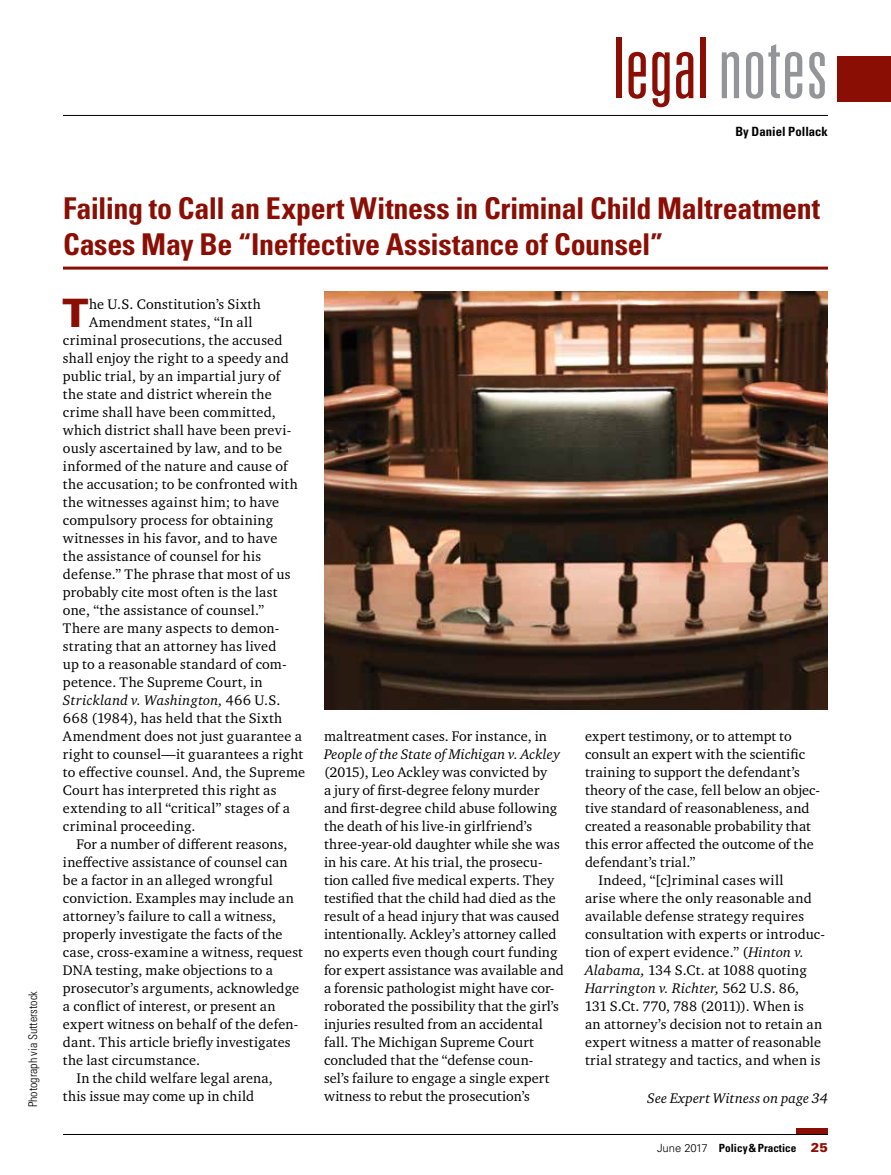
<style>
.page{position:relative;width:891px;height:1175px;background:#fff}
.page>*{position:absolute;margin:0;border:0;box-sizing:border-box;transform-origin:0 0}
.t1{font:300 ultra-condensed 84px "Univers LT Std";letter-spacing:.01em;color:#8b0e04}
.t2{font:900 39.15px "Univers LT Std";color:#8b0e04}
.t3{font:700 condensed 30px/36px "Univers LT Std";letter-spacing:-.01em;color:#8b0e04}
.t4{font:14.25px/18px "Charter ITC Pro";letter-spacing:.015em;color:#000}
.t5{font:italic 14.25px "Charter ITC Pro";letter-spacing:.015em;color:#000}
.t6{font:700 condensed 12.75px "Univers LT Std";color:#000}
.t7{font:300 condensed 12px "Univers LT Std";color:#000}
.t8{font:700 condensed 11.25px "Univers LT Std";color:#000}
.s1{color:#939598}
.s2{font-style:normal}
.s3{font-style:italic}
.s4{font-weight:300;font-stretch:normal}
.s5{font-weight:900;font-stretch:normal;font-size:12.75px;color:#8b0e04}
</style>
<div class="page">
<div style="left:796px;top:1128px;width:32px;height:6px;background:#8b0e04"></div>
<hr style="left:63px;top:1134px;width:765px;height:1px;background:#000">
<hr style="left:63px;top:115px;width:765px;height:1px;background:#000">
<div style="left:837px;top:56px;width:54px;height:45px;background:#8b0e04"></div>
<hr style="left:63px;top:266px;width:765px;height:3px;background:#8b0e04">
<img style="left:324px;top:292px;width:504px;height:417px">
<p class="t7" style="left:26px;top:1107px;width:118px;rotate:-90deg">Photograph via Sutterstock</p>
<p class="t1" style="left:613px;top:25px;width:217px">legal <span class="s1">notes</span></p>
<p class="t6" style="left:735px;top:124px;width:94px">By Daniel Pollack</p>
<p class="t3" style="left:63px;top:190px;width:759px">Failing to Call an Expert Witness in Criminal Child Maltreatment<br>Cases May Be “Ineffective Assistance of Counsel”</p>
<p class="t2" style="left:63px;top:288px;width:28px">T</p>
<p class="t4" style="left:89px;top:295px;width:173px">he U.S. Constitution’s Sixth</p>
<p class="t4" style="left:89px;top:313px;width:165px">Amendment states, “In all</p>
<p class="t4" style="left:63px;top:331px;width:221px">criminal prosecutions, the accused</p>
<p class="t4" style="left:63px;top:349px;width:227px">shall enjoy the right to a speedy and</p>
<p class="t4" style="left:63px;top:367px;width:219px">public trial, by an impartial jury of</p>
<p class="t4" style="left:63px;top:385px;width:210px">the state and district wherein the</p>
<p class="t4" style="left:63px;top:403px;width:214px">crime shall have been committed,</p>
<p class="t4" style="left:63px;top:421px;width:230px">which district shall have been previ-</p>
<p class="t4" style="left:63px;top:439px;width:221px">ously ascertained by law, and to be</p>
<p class="t4" style="left:63px;top:457px;width:226px">informed of the nature and cause of</p>
<p class="t4" style="left:63px;top:475px;width:236px">the accusation; to be confronted with</p>
<p class="t4" style="left:63px;top:493px;width:218px">the witnesses against him; to have</p>
<p class="t4" style="left:63px;top:511px;width:212px">compulsory process for obtaining</p>
<p class="t4" style="left:63px;top:529px;width:216px">witnesses in his favor, and to have</p>
<p class="t4" style="left:63px;top:547px;width:200px">the assistance of counsel for his</p>
<p class="t4" style="left:63px;top:565px;width:229px">defense.” The phrase that most of us</p>
<p class="t4" style="left:63px;top:583px;width:216px">probably cite most often is the last</p>
<p class="t4" style="left:63px;top:601px;width:203px">one, “the assistance of counsel.”</p>
<p class="t4" style="left:63px;top:619px;width:218px">There are many aspects to demon-</p>
<p class="t4" style="left:63px;top:637px;width:215px">strating that an attorney has lived</p>
<p class="t4" style="left:63px;top:655px;width:225px">up to a reasonable standard of com-</p>
<p class="t4" style="left:63px;top:673px;width:201px">petence. The Supreme Court, in</p>
<p class="t5" style="left:63px;top:691px;width:219px">Strickland v. Washington, <span class="s2">466 U.S.</span></p>
<p class="t4" style="left:63px;top:709px;width:221px">668 (1984), has held that the Sixth</p>
<p class="t4" style="left:63px;top:727px;width:240px">Amendment does not just guarantee a</p>
<p class="t4" style="left:63px;top:745px;width:242px">right to counsel—it guarantees a right</p>
<p class="t4" style="left:63px;top:763px;width:244px">to effective counsel. And, the Supreme</p>
<p class="t4" style="left:63px;top:781px;width:215px">Court has interpreted this right as</p>
<p class="t4" style="left:63px;top:799px;width:229px">extending to all “critical” stages of a</p>
<p class="t4" style="left:63px;top:817px;width:134px">criminal proceeding.</p>
<p class="t4" style="left:76px;top:835px;width:213px">For a number of different reasons,</p>
<p class="t4" style="left:63px;top:853px;width:226px">ineffective assistance of counsel can</p>
<p class="t4" style="left:63px;top:871px;width:211px">be a factor in an alleged wrongful</p>
<p class="t4" style="left:63px;top:889px;width:232px">conviction. Examples may include an</p>
<p class="t4" style="left:63px;top:907px;width:215px">attorney’s failure to call a witness,</p>
<p class="t4" style="left:63px;top:925px;width:221px">properly investigate the facts of the</p>
<p class="t4" style="left:63px;top:943px;width:242px">case, cross-examine a witness, request</p>
<p class="t4" style="left:63px;top:961px;width:211px">DNA testing, make objections to a</p>
<p class="t4" style="left:63px;top:979px;width:238px">prosecutor’s arguments, acknowledge</p>
<p class="t4" style="left:63px;top:997px;width:214px">a conflict of interest, or present an</p>
<p class="t4" style="left:63px;top:1015px;width:237px">expert witness on behalf of the defen-</p>
<p class="t4" style="left:63px;top:1033px;width:229px">dant. This article briefly investigates</p>
<p class="t4" style="left:63px;top:1051px;width:139px">the last circumstance.</p>
<p class="t4" style="left:76px;top:1069px;width:198px">In the child welfare legal arena,</p>
<p class="t4" style="left:63px;top:1087px;width:193px">this issue may come up in child</p>
<p class="t4" style="left:324px;top:727px;width:241px">maltreatment cases. For instance, in <span class="s3">People of the State of Michigan v. Ackley </span>(2015), Leo Ackley was convicted by<br>a jury of first-degree felony murder and first-degree child abuse following the death of his live-in girlfriend’s three-year-old daughter while she was in his care. At his trial, the prosecu&shy;tion called five medical experts. They testified that the child had died as the result of a head injury that was caused intentionally. Ackley’s attorney called no experts even though court funding for expert assistance was available and a forensic pathologist might have cor&shy;roborated the possibility that the girl’s injuries resulted from an accidental fall. The Michigan Supreme Court concluded that the “defense coun-<br>sel’s failure to engage a single expert witness to rebut the prosecution’s</p>
<p class="t4" style="left:585px;top:727px;width:208px">expert testimony, or to attempt to</p>
<p class="t4" style="left:585px;top:745px;width:222px">consult an expert with the scientific</p>
<p class="t4" style="left:585px;top:763px;width:216px">training to support the defendant’s</p>
<p class="t4" style="left:585px;top:781px;width:237px">theory of the case, fell below an objec-</p>
<p class="t4" style="left:585px;top:799px;width:226px">tive standard of reasonableness, and</p>
<p class="t4" style="left:585px;top:817px;width:227px">created a reasonable probability that</p>
<p class="t4" style="left:585px;top:835px;width:230px">this error affected the outcome of the</p>
<p class="t4" style="left:585px;top:853px;width:112px">defendant’s trial.”</p>
<p class="t4" style="left:598px;top:871px;width:187px">Indeed, “[c]riminal cases will</p>
<p class="t4" style="left:585px;top:889px;width:228px">arise where the only reasonable and</p>
<p class="t4" style="left:585px;top:907px;width:221px">available defense strategy requires</p>
<p class="t4" style="left:585px;top:925px;width:241px">consultation with experts or introduc-</p>
<p class="t4" style="left:585px;top:943px;width:221px">tion of expert evidence.” (<span class="s3">Hinton v.</span></p>
<p class="t4" style="left:585px;top:961px;width:223px"><span class="s3">Alabama,</span> 134 S.Ct. at 1088 quoting</p>
<p class="t5" style="left:585px;top:979px;width:216px">Harrington v. Richter, <span class="s2">562 U.S. 86,</span></p>
<p class="t4" style="left:585px;top:997px;width:220px">131 S.Ct. 770, 788 (2011)). When is</p>
<p class="t4" style="left:585px;top:1015px;width:239px">an attorney’s decision not to retain an</p>
<p class="t4" style="left:585px;top:1033px;width:238px">expert witness a matter of reasonable</p>
<p class="t4" style="left:585px;top:1051px;width:237px">trial strategy and tactics, and when is</p>
<p class="t5" style="left:647px;top:1089px;width:182px">See Expert Witness on page 34</p>
<p class="t8" style="left:657px;top:1141px;width:172px"><span class="s4">June 2017</span> Policy &amp; Practice <span class="s5">25</span></p>
</div>
